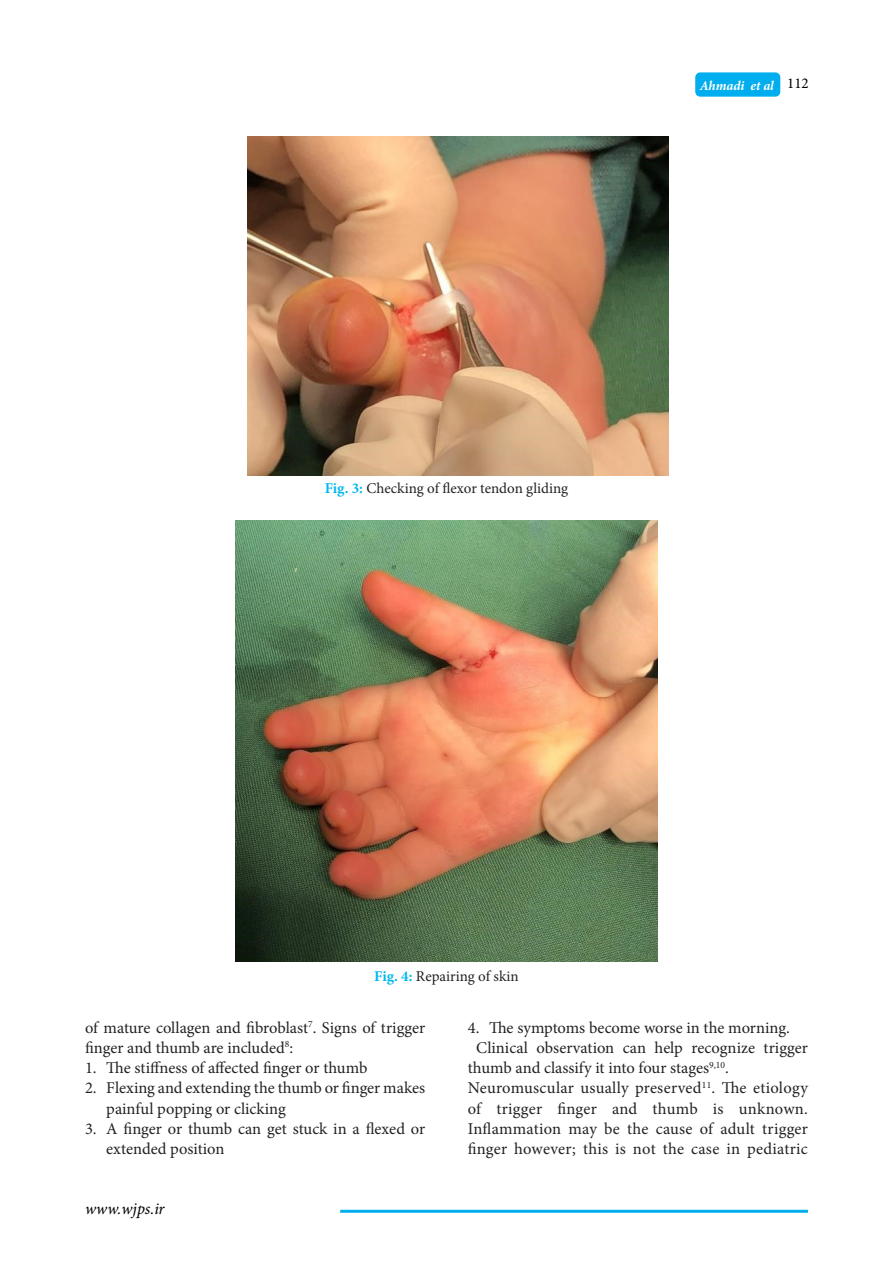
<style>
.page{position:relative;width:893px;height:1263px;background:#fff}
.page>*{position:absolute;margin:0;border:0;box-sizing:border-box;transform-origin:0 0}
.t1{font:16.5px/20.2px "Minion Pro";color:#222}
.t2{font:italic 16.5px "Minion Pro";letter-spacing:.005em;color:#000}
.t3{font:15px "Minion Pro";color:#222}
.t4{font:italic 700 13.5px "Minion Pro";letter-spacing:-.005em;color:#fff}
.s1{font-weight:400;font-style:normal;font-size:15px;color:#000}
.s2{font-weight:700;color:#00b7f0}
</style>
<div class="page">
<div style="left:696px;top:73px;width:83px;height:23px;background:#00aeef;border-radius:4px"></div>
<div style="left:695px;top:72px;width:85px;height:25px;border:2px solid #00aeef;border-radius:4px"></div>
<hr style="left:340px;top:1210px;width:468px;height:3px;background:#00aeef">
<img style="left:247px;top:136px;width:421px;height:340px">
<img style="left:236px;top:520px;width:422px;height:442px">
<p class="t4" style="left:700px;top:76px;width:111px">Ahmadi et al <span class="s1">112</span></p>
<p class="t3" style="left:325px;top:478px;width:245px"><span class="s2">Fig. 3:</span> Checking of flexor tendon gliding</p>
<p class="t3" style="left:374px;top:966px;width:146px"><span class="s2">Fig. 4:</span> Repairing of skin</p>
<p class="t1" style="left:85px;top:1017px;width:342px">of mature collagen and fibroblast<sup>7</sup>. Signs of trigger finger and thumb are included<sup>8</sup>:</p>
<p class="t1" style="left:85px;top:1058px;width:284px">1. The stiffness of affected finger or thumb</p>
<p class="t1" style="left:106px;top:1078px;width:320px;text-indent:-21px">2. Flexing and extending the thumb or finger makes painful popping or clicking</p>
<p class="t1" style="left:106px;top:1119px;width:320px;text-indent:-21px">3. A finger or thumb can get stuck in a flexed or extended position</p>
<p class="t2" style="left:85px;top:1198px;width:81px">www.wjps.ir</p>
<p class="t1" style="left:468px;top:1017px;width:324px">4. The symptoms become worse in the morning.</p>
<p class="t1" style="left:476px;top:1038px;width:333px">Clinical observation can help recognize trigger</p>
<p class="t1" style="left:468px;top:1058px;width:263px">thumb and classify it into four stages<sup>9,10</sup>.</p>
<p class="t1" style="left:468px;top:1078px;width:342px">Neuromuscular usually preserved<sup>11</sup>. The etiology</p>
<p class="t1" style="left:468px;top:1098px;width:342px">of trigger finger and thumb is unknown.</p>
<p class="t1" style="left:468px;top:1119px;width:342px">Inflammation may be the cause of adult trigger</p>
<p class="t1" style="left:468px;top:1139px;width:342px">finger however; this is not the case in pediatric</p>
</div>
